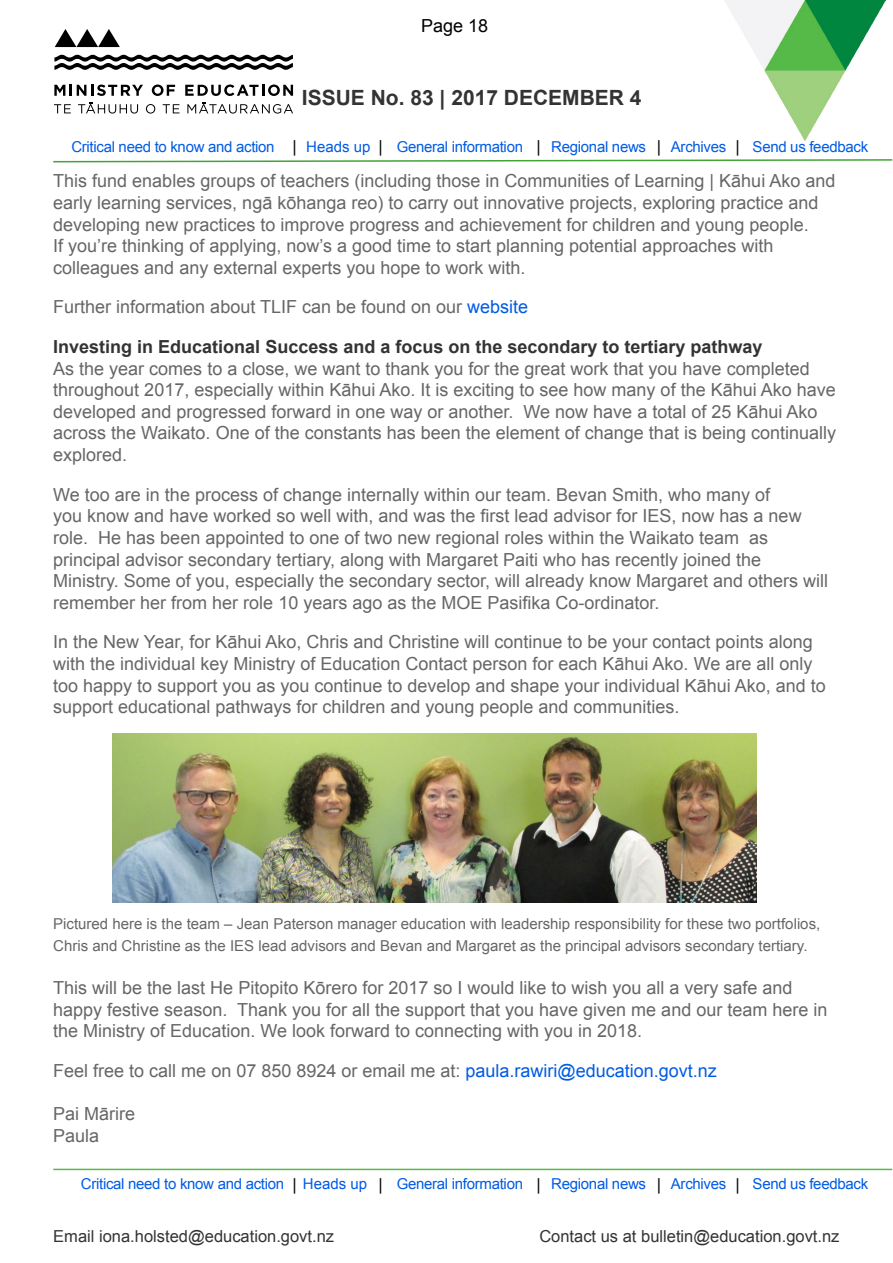
<style>
.page{position:relative;width:893px;height:1263px;background:#fff}
.page>*{position:absolute;margin:0;border:0;box-sizing:border-box;transform-origin:0 0}
.t1{font:700 21px "Arial";color:#333}
.t2{font:18px/21.6px "Arial";color:#666}
.t3{font:700 18px "Arial";color:#333}
.t4{font:18px "Arial";color:#000}
.t5{font:16.5px "Arial";color:#333}
.t6{font:15px/21.6px "Arial";color:#666}
.t7{font:15px "Arial";letter-spacing:-.02em;color:#005be5}
.s1{font-size:16.5px;color:#000}
.s2{color:#005be5}
</style>
<div class="page">
<hr style="left:53px;top:1169px;width:839px;height:1px;background:#55ba47">
<svg style="left:54px;top:85px;width:89px;height:11px"></svg>
<svg style="left:152px;top:85px;width:23px;height:11px"></svg>
<svg style="left:185px;top:85px;width:108px;height:11px"></svg>
<svg style="left:54px;top:104px;width:17px;height:9px"></svg>
<svg style="left:78px;top:102px;width:60px;height:12px"></svg>
<svg style="left:146px;top:104px;width:9px;height:10px"></svg>
<svg style="left:163px;top:104px;width:16px;height:9px"></svg>
<svg style="left:187px;top:102px;width:106px;height:12px"></svg>
<svg style="left:55px;top:29px;width:65px;height:18px"></svg>
<svg style="left:54px;top:55px;width:239px;height:15px"></svg>
<img style="left:725px;top:0;width:161px;height:140px">
<img style="left:113px;top:733px;width:644px;height:170px">
<svg style="left:53px;top:140px;width:840px;height:23px"></svg>
<p class="t4" style="left:421px;top:14px;width:69px">Page 18</p>
<p class="t1" style="left:302px;top:83px;width:341px">ISSUE No. 83 | 2017 DECEMBER 4</p>
<p class="t7" style="left:71px;top:137px;width:576px">Critical need to know and action <span class="s1">|</span> Heads up <span class="s1">|</span> General information <span class="s1">|</span> Regional news</p>
<p class="t7" style="left:671px;top:137px;width:57px">Archives</p>
<p class="t7" style="left:753px;top:137px;width:117px">Send us feedback</p>
<p class="t2" style="left:53px;top:171px;width:784px">This fund enables groups of teachers (including those in Communities of Learning | Kāhui Ako and early learning services, ngā kōhanga reo) to carry out innovative projects, exploring practice and developing new practices to improve progress and achievement for children and young people.</p>
<p class="t2" style="left:53px;top:235px;width:722px">If you’re thinking of applying, now’s a good time to start planning potential approaches with colleagues and any external experts you hope to work with.</p>
<p class="t2" style="left:53px;top:297px;width:476px">Further information about TLIF can be found on our <span class="s2">website</span></p>
<p class="t3" style="left:53px;top:335px;width:711px">Investing in Educational Success and a focus on the secondary to tertiary pathway</p>
<p class="t2" style="left:53px;top:358px;width:784px">As the year comes to a close, we want to thank you for the great work that you have completed throughout 2017, especially within Kāhui Ako. It is exciting to see how many of the Kāhui Ako have developed and progressed forward in one way or another. We now have a total of 25 Kāhui Ako across the Waikato. One of the constants has been the element of change that is being continually explored.</p>
<p class="t2" style="left:53px;top:484px;width:776px">We too are in the process of change internally within our team. Bevan Smith, who many of<br>you know and have worked so well with, and was the first lead advisor for IES, now has a new role. He has been appointed to one of two new regional roles within the Waikato team as principal advisor secondary tertiary, along with Margaret Paiti who has recently joined the Ministry. Some of you, especially the secondary sector, will already know Margaret and others will remember her from her role 10 years ago as the MOE Pasifika Co-ordinator.</p>
<p class="t2" style="left:53px;top:631px;width:774px">In the New Year, for Kāhui Ako, Chris and Christine will continue to be your contact points along with the individual key Ministry of Education Contact person for each Kāhui Ako. We are all only too happy to support you as you continue to develop and shape your individual Kāhui Ako, and to support educational pathways for children and young people and communities.</p>
<p class="t6" style="left:53px;top:913px;width:769px">Pictured here is the team – Jean Paterson manager education with leadership responsibility for these two portfolios,<br>Chris and Christine as the IES lead advisors and Bevan and Margaret as the principal advisors secondary tertiary.</p>
<p class="t2" style="left:53px;top:977px;width:776px">This will be the last He Pitopito Kōrero for 2017 so I would like to wish you all a very safe and happy festive season. Thank you for all the support that you have given me and our team here in the Ministry of Education. We look forward to connecting with you in 2018.</p>
<p class="t2" style="left:53px;top:1060px;width:665px">Feel free to call me on 07 850 8924 or email me at: <span class="s2">paula.rawiri@education.govt.nz</span></p>
<p class="t2" style="left:53px;top:1103px;width:84px">Pai Mārire</p>
<p class="t2" style="left:53px;top:1125px;width:48px">Paula</p>
<p class="t7" style="left:81px;top:1174px;width:567px">Critical need to know and action <span class="s1">|</span> Heads up <span class="s1">|</span> General information <span class="s1">|</span> Regional news</p>
<p class="t7" style="left:671px;top:1174px;width:57px">Archives</p>
<p class="t7" style="left:753px;top:1174px;width:117px">Send us feedback</p>
<p class="t5" style="left:53px;top:1226px;width:282px">Email iona.holsted@education.govt.nz</p>
<p class="t5" style="left:539px;top:1226px;width:302px">Contact us at bulletin@education.govt.nz</p>
</div>
